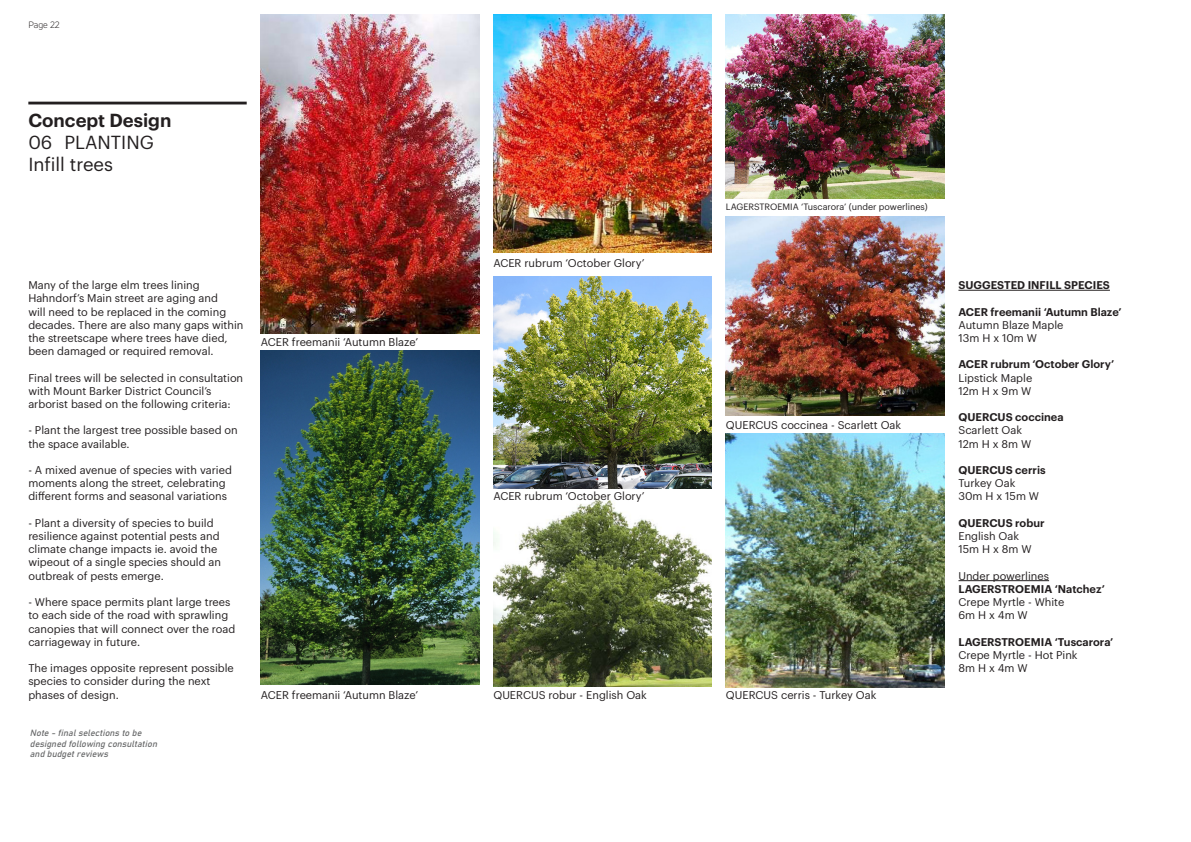
<style>
.page{position:relative;width:1191px;height:842px;background:#fff}
.page>*{position:absolute;margin:0;border:0;box-sizing:border-box;transform-origin:0 0}
.t1{font:18.5px "Graphik";color:#231f20}
.t2{font:600 18.5px "Graphik";color:#231f20}
.t3{font:11px/13.2px "Graphik";color:#231f20}
.t4{font:600 11px "Graphik";color:#231f20}
.t5{font:italic 9px/10.8px "Bahnschrift";color:#68696a}
.t6{font:9px "Graphik";color:#231f20}
.t7{font:9px "Uni Neue";color:#231f20}
</style>
<div class="page">
<hr style="left:28px;top:102px;width:219px;height:2px;background:#231f20">
<img style="left:261px;top:351px;width:218px;height:333px">
<img style="left:261px;top:14px;width:218px;height:319px">
<img style="left:493px;top:14px;width:218px;height:238px">
<img style="left:493px;top:276px;width:218px;height:212px">
<img style="left:493px;top:496px;width:218px;height:190px">
<img style="left:726px;top:434px;width:218px;height:253px">
<img style="left:726px;top:217px;width:218px;height:199px">
<img style="left:726px;top:14px;width:218px;height:184px">
<hr style="left:958px;top:290px;width:152px;height:1px;background:#231f20">
<hr style="left:958px;top:580px;width:91px;height:1px;background:#231f20">
<p class="t7" style="left:28px;top:19px;width:33px">Page 22</p>
<p class="t2" style="left:28px;top:106px;width:145px">Concept Design</p>
<p class="t1" style="left:28px;top:129px;width:127px">06 PLANTING</p>
<p class="t1" style="left:28px;top:151px;width:86px">Infill trees</p>
<p class="t3" style="left:28px;top:278px;width:217px">Many of the large elm trees lining Hahndorf’s Main street are aging and<br>will need to be replaced in the coming decades. There are also many gaps within the streetscape where trees have died, been damaged or required removal.</p>
<p class="t3" style="left:28px;top:370px;width:216px">Final trees will be selected in consultation with Mount Barker District Council’s arborist based on the following criteria:</p>
<p class="t3" style="left:28px;top:423px;width:211px">- Plant the largest tree possible based on the space available.</p>
<p class="t3" style="left:28px;top:463px;width:205px">- A mixed avenue of species with varied moments along the street, celebrating different forms and seasonal variations</p>
<p class="t3" style="left:28px;top:515px;width:194px">- Plant a diversity of species to build resilience against potential pests and climate change impacts ie. avoid the wipeout of a single species should an outbreak of pests emerge.</p>
<p class="t3" style="left:28px;top:595px;width:208px">- Where space permits plant large trees to each side of the road with sprawling canopies that will connect over the road carriageway in future.</p>
<p class="t3" style="left:28px;top:661px;width:207px">The images opposite represent possible species to consider during the next phases of design.</p>
<p class="t5" style="left:30px;top:726px;width:116px">Note-finalselectionstobe</p>
<p class="t5" style="left:30px;top:737px;width:131px">designedfollowingconsultation andbudgetreviews</p>
<p class="t3" style="left:261px;top:334px;width:159px">ACER freemanii ‘Autumn Blaze’</p>
<p class="t3" style="left:261px;top:687px;width:159px">ACER freemanii ‘Autumn Blaze’</p>
<p class="t3" style="left:493px;top:255px;width:153px">ACER rubrum ‘October Glory’</p>
<p class="t3" style="left:493px;top:488px;width:153px">ACER rubrum ‘October Glory’</p>
<p class="t6" style="left:726px;top:200px;width:203px">LAGERSTROEMIA ‘Tuscarora’ (under powerlines)</p>
<p class="t3" style="left:726px;top:418px;width:177px">QUERCUS coccinea - Scarlett Oak</p>
<p class="t3" style="left:493px;top:687px;width:155px">QUERCUS robur - English Oak</p>
<p class="t3" style="left:726px;top:687px;width:152px">QUERCUS cerris - Turkey Oak</p>
<p class="t4" style="left:958px;top:277px;width:153px">SUGGESTED INFILL SPECIES</p>
<p class="t4" style="left:958px;top:303px;width:165px">ACER freemanii ‘Autumn Blaze’</p>
<p class="t3" style="left:958px;top:317px;width:107px">Autumn Blaze Maple</p>
<p class="t3" style="left:958px;top:330px;width:80px">13m H x 10m W</p>
<p class="t4" style="left:958px;top:356px;width:157px">ACER rubrum ‘October Glory’</p>
<p class="t3" style="left:958px;top:370px;width:75px">Lipstick Maple</p>
<p class="t3" style="left:958px;top:383px;width:75px">12m H x 9m W</p>
<p class="t4" style="left:958px;top:409px;width:107px">QUERCUS coccinea</p>
<p class="t3" style="left:958px;top:423px;width:65px">Scarlett Oak</p>
<p class="t3" style="left:958px;top:436px;width:74px">12m H x 8m W</p>
<p class="t4" style="left:958px;top:461px;width:89px">QUERCUS cerris</p>
<p class="t3" style="left:958px;top:476px;width:59px">Turkey Oak</p>
<p class="t3" style="left:958px;top:489px;width:82px">30m H x 15m W</p>
<p class="t4" style="left:958px;top:514px;width:88px">QUERCUS robur</p>
<p class="t3" style="left:958px;top:528px;width:62px">English Oak</p>
<p class="t3" style="left:958px;top:542px;width:75px">15m H x 8m W</p>
<p class="t3" style="left:958px;top:568px;width:92px">Under powerlines</p>
<p class="t4" style="left:958px;top:580px;width:148px">LAGERSTROEMIA ‘Natchez’</p>
<p class="t3" style="left:958px;top:594px;width:107px">Crepe Myrtle - White</p>
<p class="t3" style="left:958px;top:608px;width:71px">6m H x 4m W</p>
<p class="t4" style="left:958px;top:633px;width:156px">LAGERSTROEMIA ‘Tuscarora’</p>
<p class="t3" style="left:958px;top:647px;width:121px">Crepe Myrtle - Hot Pink</p>
<p class="t3" style="left:958px;top:660px;width:71px">8m H x 4m W</p>
</div>
